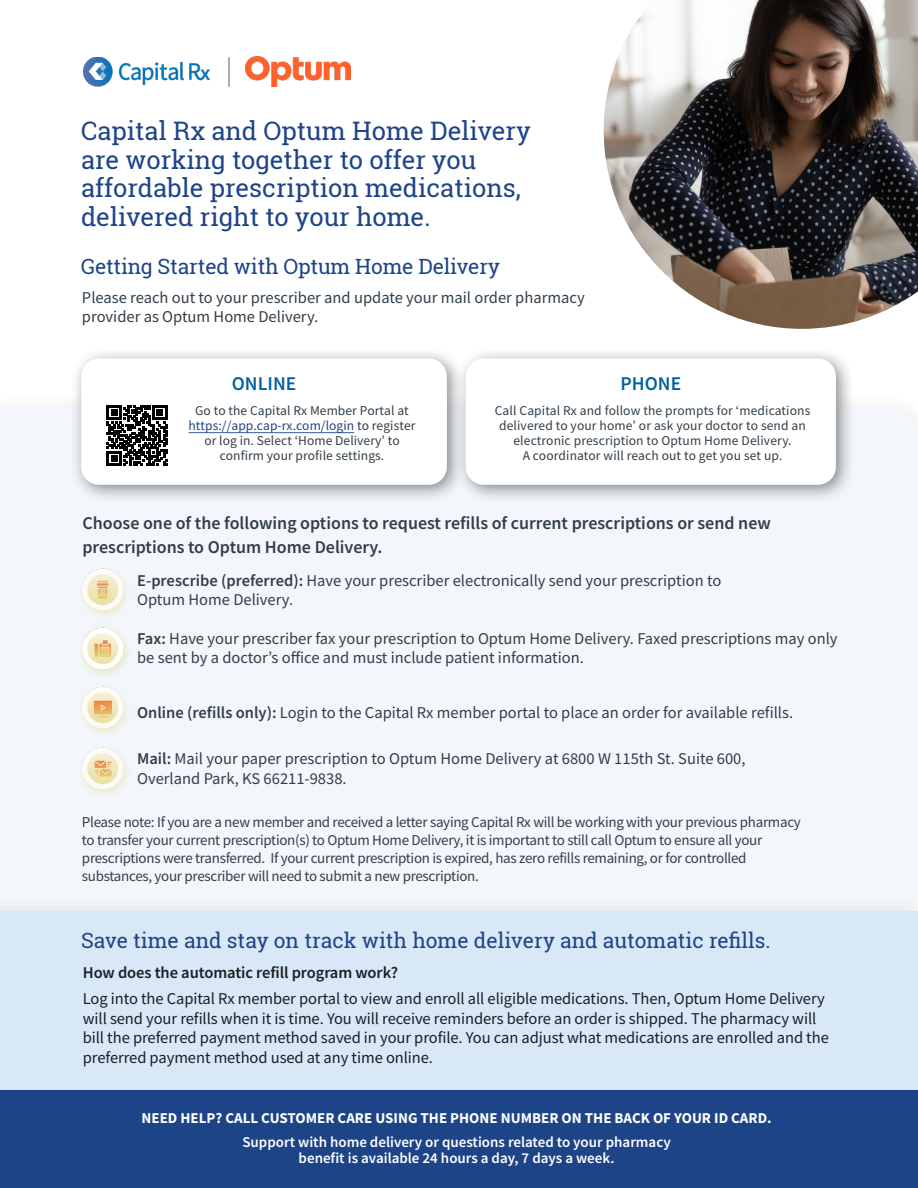
<style>
.page{position:relative;width:918px;height:1188px;background:#fff}
.page>*{position:absolute;margin:0;border:0;box-sizing:border-box;transform-origin:0 0}
.t1{font:25.5px/28.5px "Roboto Slab";color:#1e4488}
.t2{font:21px "Roboto Slab";letter-spacing:-.005em;color:#1e4488}
.t3{font:600 19.5px "Source Sans Pro";color:#00629d}
.t4{font:600 18px/24px "Source Sans Pro";color:#313e48}
.t5{font:16.5px/19.5px "Source Sans Pro";color:#313e48}
.t6{font:16.5px/19.5px "Source Sans Pro";letter-spacing:-.005em;color:#191f24}
.t7{font:600 16.5px "Source Sans Pro";letter-spacing:-.005em;color:#191f24}
.t8{font:15px/18px "Source Sans Pro";letter-spacing:-.02em;color:#313e48}
.t9{font:600 15px/16.5px "Source Sans Pro";color:#fff;text-align:center}
.t10{font:700 15px "Source Sans Pro";color:#fff}
.t11{font:13.5px/15px "Source Sans Pro";letter-spacing:.005em;color:#313e48;text-align:center}
.s1{color:#1f4388}
.s2{font-weight:600}
</style>
<div class="page">
<div style="left:0;top:407px;width:918px;height:489px;background:#f3f7fc"></div>
<div style="left:0;top:896px;width:918px;height:292px;background:#f0f4f8"></div>
<div style="left:0;top:911px;width:918px;height:179px;background:#d9e8f7"></div>
<div style="left:0;top:1090px;width:918px;height:98px;background:#1e4488"></div>
<div style="left:454px;top:347px;width:401px;height:157px;background:#000;opacity:.45"></div>
<div style="left:466px;top:358px;width:370px;height:127px;background:#fff;border-radius:18px"></div>
<div style="left:70px;top:347px;width:396px;height:157px;background:#000;opacity:.45"></div>
<div style="left:81px;top:358px;width:366px;height:127px;background:#fff;border-radius:18px"></div>
<hr style="left:189px;top:432px;width:165px;height:1px;background:#1f4388">
<svg style="left:107px;top:405px;width:60px;height:61px"></svg>
<img style="left:604px;top:0;width:314px;height:329px">
<img style="left:73px;top:562px;width:62px;height:59px">
<img style="left:73px;top:621px;width:62px;height:59px">
<img style="left:73px;top:742px;width:62px;height:60px">
<img style="left:73px;top:680px;width:62px;height:62px">
<hr style="left:229px;top:57px;width:1px;height:30px;background:#5a5a5a">
<img style="left:246px;top:56px;width:105px;height:31px">
<img style="left:84px;top:57px;width:125px;height:29px">
<h1 class="t1" style="left:81px;top:116px;width:451px">Capital Rx and Optum Home Delivery are working together to offer you affordable prescription medications, delivered right to your home.</h1>
<p class="t2" style="left:81px;top:252px;width:420px">Getting Started with Optum Home Delivery</p>
<p class="t5" style="left:82px;top:287px;width:504px">Please reach out to your prescriber and update your mail order pharmacy provider as Optum Home Delivery.</p>
<p class="t3" style="left:232px;top:370px;width:66px">ONLINE</p>
<p class="t11" style="left:189px;top:403px;width:228px">Go to the Capital Rx Member Portal at <span class="s1">https://app.cap-rx.com/login</span> to register or log in. Select ‘Home Delivery’ to confirm your profile settings.</p>
<p class="t3" style="left:620px;top:370px;width:62px">PHONE</p>
<p class="t11" style="left:495px;top:403px;width:317px">Call Capital Rx and follow the prompts for ‘medications delivered to your home’ or ask your doctor to send an electronic prescription to Optum Home Delivery.<br>A coordinator will reach out to get you set up.</p>
<p class="t4" style="left:83px;top:511px;width:690px">Choose one of the following options to request refills of current prescriptions or send new prescriptions to Optum Home Delivery.</p>
<p class="t5" style="left:137px;top:570px;width:586px"><span class="s2">E-prescribe (preferred):</span> Have your prescriber electronically send your prescription to<br>Optum Home Delivery.</p>
<p class="t5" style="left:137px;top:628px;width:702px"><span class="s2">Fax:</span> Have your prescriber fax your prescription to Optum Home Delivery. Faxed prescriptions may only be sent by a doctor’s office and must include patient information.</p>
<p class="t5" style="left:137px;top:703px;width:658px"><span class="s2">Online (refills only):</span> Login to the Capital Rx member portal to place an order for available refills.</p>
<p class="t5" style="left:137px;top:749px;width:610px"><span class="s2">Mail:</span> Mail your paper prescription to Optum Home Delivery at 6800 W 115th St. Suite 600,<br>Overland Park, KS 66211-9838.</p>
<p class="t8" style="left:82px;top:813px;width:721px">Please note: If you are a new member and received a letter saying Capital Rx will be working with your previous pharmacy to transfer your current prescription(s) to Optum Home Delivery, it is important to still call Optum to ensure all your prescriptions were transferred. If your current prescription is expired, has zero refills remaining, or for controlled substances, your prescriber will need to submit a new prescription.</p>
<p class="t2" style="left:81px;top:926px;width:691px">Save time and stay on track with home delivery and automatic refills.</p>
<p class="t7" style="left:83px;top:961px;width:317px">How does the automatic refill program work?</p>
<p class="t6" style="left:83px;top:989px;width:748px">Log into the Capital Rx member portal to view and enroll all eligible medications. Then, Optum Home Delivery will send your refills when it is time. You will receive reminders before an order is shipped. The pharmacy will bill the preferred payment method saved in your profile. You can adjust what medications are enrolled and the preferred payment method used at any time online.</p>
<p class="t10" style="left:142px;top:1108px;width:632px">NEED HELP? CALL CUSTOMER CARE USING THE PHONE NUMBER ON THE BACK OF YOUR ID CARD.</p>
<p class="t9" style="left:242px;top:1133px;width:430px">Support with home delivery or questions related to your pharmacy benefit is available 24 hours a day, 7 days a week.</p>
</div>
